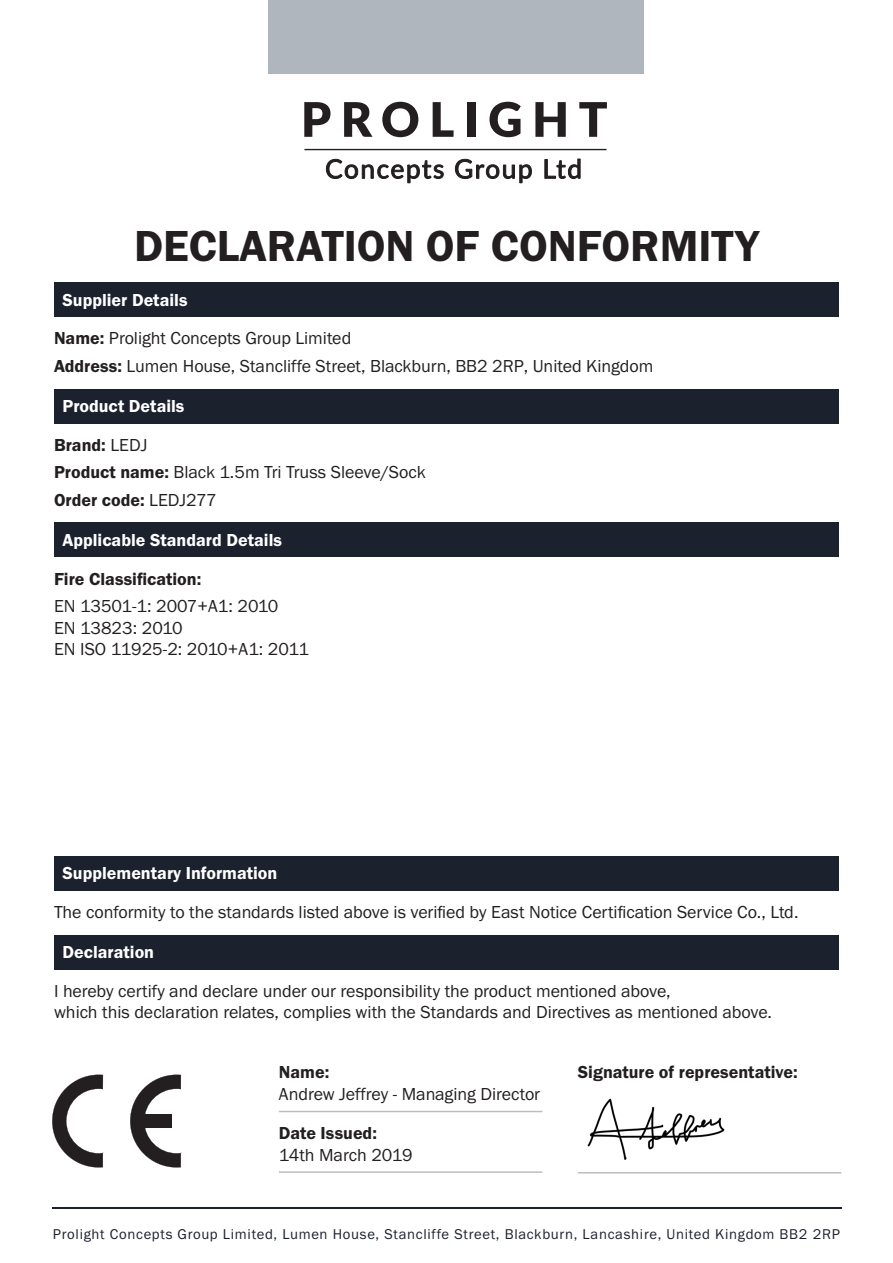
<style>
.page{position:relative;width:893px;height:1263px;background:#fff}
.page>*{position:absolute;margin:0;border:0;box-sizing:border-box;transform-origin:0 0}
.t1{font:600 45px "Franklin Gothic FS";color:#231f20}
.t2{font:18px/21.6px "Franklin Gothic FS";letter-spacing:-.005em;color:#231f20}
.t3{font:600 18px "Franklin Gothic FS";color:#fff}
.t4{font:600 18px "Franklin Gothic FS";color:#231f20}
.t5{font:14.7px "Franklin Gothic FS";letter-spacing:.05em;color:#1b212d}
.s1{font-weight:600}
.s2{font-weight:400}
</style>
<div class="page">
<div style="left:54px;top:283px;width:785px;height:34px;background:#1b212d"></div>
<div style="left:54px;top:389px;width:785px;height:34px;background:#1b212d"></div>
<div style="left:54px;top:523px;width:785px;height:34px;background:#1b212d"></div>
<div style="left:54px;top:935px;width:785px;height:34px;background:#1b212d"></div>
<svg style="left:52px;top:1075px;width:51px;height:92px"></svg>
<svg style="left:130px;top:1075px;width:51px;height:92px"></svg>
<hr style="left:279px;top:1111px;width:263px;height:1px;background:#231f20">
<hr style="left:279px;top:1171px;width:263px;height:2px;background:#231f20">
<img style="left:587px;top:1098px;width:138px;height:62px">
<hr style="left:578px;top:1172px;width:263px;height:1px;background:#231f20">
<div style="left:54px;top:856px;width:785px;height:34px;background:#1b212d"></div>
<svg style="left:304px;top:102px;width:26px;height:35px"></svg>
<svg style="left:344px;top:102px;width:28px;height:35px"></svg>
<svg style="left:382px;top:102px;width:36px;height:35px"></svg>
<svg style="left:433px;top:102px;width:21px;height:35px"></svg>
<div style="left:467px;top:102px;width:8px;height:35px;background:#231f20"></div>
<svg style="left:489px;top:102px;width:32px;height:35px"></svg>
<svg style="left:535px;top:102px;width:31px;height:35px"></svg>
<svg style="left:579px;top:102px;width:28px;height:35px"></svg>
<svg style="left:326px;top:158px;width:118px;height:25px"></svg>
<svg style="left:455px;top:158px;width:77px;height:25px"></svg>
<svg style="left:544px;top:158px;width:37px;height:21px"></svg>
<hr style="left:304px;top:149px;width:303px;height:1px;background:#231f20">
<div style="left:268px;top:0;width:375px;height:74px;background:#b0b6be"></div>
<hr style="left:52px;top:1207px;width:789px;height:1px;background:#1b212d">
<p class="t1" style="left:134px;top:221px;width:626px">DECLARATION OF CONFORMITY</p>
<p class="t3" style="left:63px;top:290px;width:127px">Supplier Details</p>
<p class="t2" style="left:54px;top:328px;width:299px"><span class="s1">Name:</span> Prolight Concepts Group Limited</p>
<p class="t2" style="left:54px;top:355px;width:601px"><span class="s1">Address:</span> Lumen House, Stancliffe Street, Blackburn, BB2 2RP, United Kingdom</p>
<p class="t3" style="left:63px;top:396px;width:123px">Product Details</p>
<p class="t4" style="left:54px;top:435px;width:95px">Brand: <span class="s2">LEDJ</span></p>
<p class="t2" style="left:54px;top:462px;width:373px"><span class="s1">Product name:</span> Black 1.5m Tri Truss Sleeve/Sock</p>
<p class="t4" style="left:54px;top:490px;width:164px">Order code: <span class="s2">LEDJ277</span></p>
<p class="t3" style="left:63px;top:530px;width:221px">Applicable Standard Details</p>
<p class="t4" style="left:54px;top:568px;width:149px">Fire Classification:</p>
<p class="t2" style="left:54px;top:596px;width:226px">EN 13501-1: 2007+A1: 2010</p>
<p class="t2" style="left:54px;top:617px;width:130px">EN 13823: 2010</p>
<p class="t2" style="left:54px;top:639px;width:257px">EN ISO 11925-2: 2010+A1: 2011</p>
<p class="t3" style="left:63px;top:863px;width:216px">Supplementary Information</p>
<p class="t2" style="left:54px;top:901px;width:746px">The conformity to the standards listed above is verified by East Notice Certification Service Co., Ltd.</p>
<p class="t3" style="left:63px;top:942px;width:93px">Declaration</p>
<p class="t2" style="left:54px;top:980px;width:719px">I hereby certify and declare under our responsibility the product mentioned above,<br>which this declaration relates, complies with the Standards and Directives as mentioned above.</p>
<p class="t2" style="left:279px;top:1062px;width:263px"><span class="s1">Name:<br></span>Andrew Jeffrey - Managing Director</p>
<p class="t4" style="left:578px;top:1062px;width:221px">Signature of representative:</p>
<p class="t4" style="left:279px;top:1123px;width:100px">Date Issued:</p>
<p class="t2" style="left:279px;top:1144px;width:135px">14th March 2019</p>
<p class="t5" style="left:53px;top:1226px;width:788px">Prolight Concepts Group Limited, Lumen House, Stancliffe Street, Blackburn, Lancashire, United Kingdom BB2 2RP</p>
</div>
